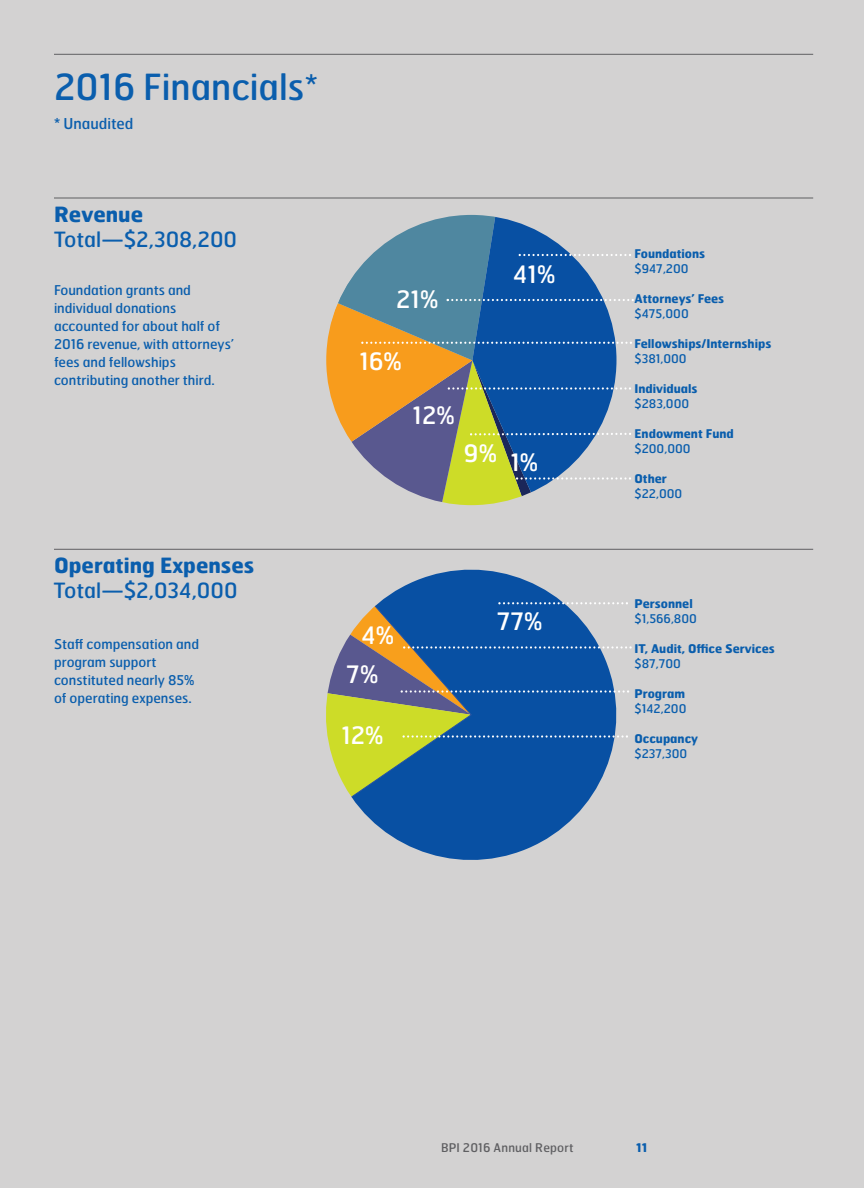
<style>
.page{position:relative;width:864px;height:1188px;background:#d3d2d2}
.page>*{position:absolute;margin:0;border:0;box-sizing:border-box;transform-origin:0 0}
.t1{font:36px "Hermes FB";color:#0a5ead}
.t2{font:24px/39.5px "Hermes FB";color:#fff}
.t3{font:21px "Hermes FB";color:#0a5ead}
.t4{font:700 21px "Hermes FB";color:#0a5ead}
.t5{font:15px "Hermes FB";color:#0a5ead}
.t6{font:13.5px/18px "Hermes FB";color:#0a5ead}
.t7{font:700 12px "Hermes FB";color:#0a5ead}
.t8{font:12px "Hermes FB";color:#0a5ead}
.t9{font:12px "Hermes FB";letter-spacing:.015em;color:#5f5f62}
.s1{font-family:"Helvetica"}
</style>
<div class="page">
<hr style="left:54px;top:54px;width:759px;height:1px;background:#5f5f62">
<hr style="left:54px;top:198px;width:759px;height:1px;background:#5f5f62">
<svg style="left:353px;top:569px;width:237px;height:291px"></svg>
<hr style="left:54px;top:549px;width:759px;height:1px;background:#5f5f62">
<svg style="left:326px;top:215px;width:308px;height:290px"></svg>
<svg style="left:326px;top:602px;width:306px;height:197px"></svg>
<h1 class="t1" style="left:54px;top:66px;width:266px">2016 Financials<span class="s1">*</span></h1>
<p class="t5" style="left:54px;top:115px;width:81px">* Unaudited</p>
<h3 class="t4" style="left:54px;top:202px;width:91px">Revenue</h3>
<h3 class="t3" style="left:54px;top:227px;width:185px">Total—$2,308,200</h3>
<p class="t6" style="left:54px;top:282px;width:182px">Foundation grants and individual donations accounted for about half of<br>2016 revenue, with attorneys’ fees and fellowships contributing another third.</p>
<h2 class="t2" style="left:396px;top:280px;width:43px">21%</h2>
<h2 class="t2" style="left:513px;top:255px;width:43px">41%</h2>
<h2 class="t2" style="left:360px;top:342px;width:44px">16%</h2>
<h2 class="t2" style="left:413px;top:396px;width:43px">12%</h2>
<h2 class="t2" style="left:464px;top:434px;width:34px">9%</h2>
<h2 class="t2" style="left:511px;top:443px;width:29px">1%</h2>
<h3 class="t4" style="left:54px;top:554px;width:202px">Operating Expenses</h3>
<h3 class="t3" style="left:54px;top:579px;width:185px">Total—$2,034,000</h3>
<p class="t6" style="left:54px;top:635px;width:147px">Staff compensation and program support constituted nearly 85% of operating expenses.</p>
<h2 class="t2" style="left:347px;top:616px;width:49px;text-indent:15px">4%<br>7%</h2>
<h2 class="t2" style="left:341px;top:716px;width:43px">12%</h2>
<h2 class="t2" style="left:497px;top:602px;width:47px">77%</h2>
<p class="t7" style="left:634px;top:247px;width:72px">Foundations</p>
<p class="t8" style="left:635px;top:262px;width:56px">$947,200</p>
<p class="t7" style="left:635px;top:292px;width:91px">Attorneys’ Fees</p>
<p class="t8" style="left:635px;top:307px;width:56px">$475,000</p>
<p class="t7" style="left:635px;top:337px;width:138px">Fellowships/Internships</p>
<p class="t8" style="left:635px;top:352px;width:54px">$381,000</p>
<p class="t7" style="left:634px;top:382px;width:65px">Individuals</p>
<p class="t8" style="left:634px;top:397px;width:56px">$283,000</p>
<p class="t7" style="left:634px;top:427px;width:101px">Endowment Fund</p>
<p class="t8" style="left:634px;top:442px;width:58px">$200,000</p>
<p class="t7" style="left:634px;top:472px;width:34px">Other</p>
<p class="t8" style="left:634px;top:487px;width:49px">$22,000</p>
<p class="t7" style="left:634px;top:597px;width:60px">Personnel</p>
<p class="t8" style="left:634px;top:612px;width:64px">$1,566,800</p>
<p class="t7" style="left:634px;top:642px;width:142px">IT, Audit, Office Services</p>
<p class="t8" style="left:634px;top:657px;width:48px">$87,700</p>
<p class="t7" style="left:634px;top:687px;width:52px">Program</p>
<p class="t8" style="left:634px;top:702px;width:53px">$142,200</p>
<p class="t7" style="left:634px;top:732px;width:65px">Occupancy</p>
<p class="t8" style="left:634px;top:747px;width:54px">$237,300</p>
<p class="t9" style="left:441px;top:1141px;width:134px">BPI 2016 Annual Report</p>
<p class="t7" style="left:636px;top:1141px;width:12px">11</p>
</div>
